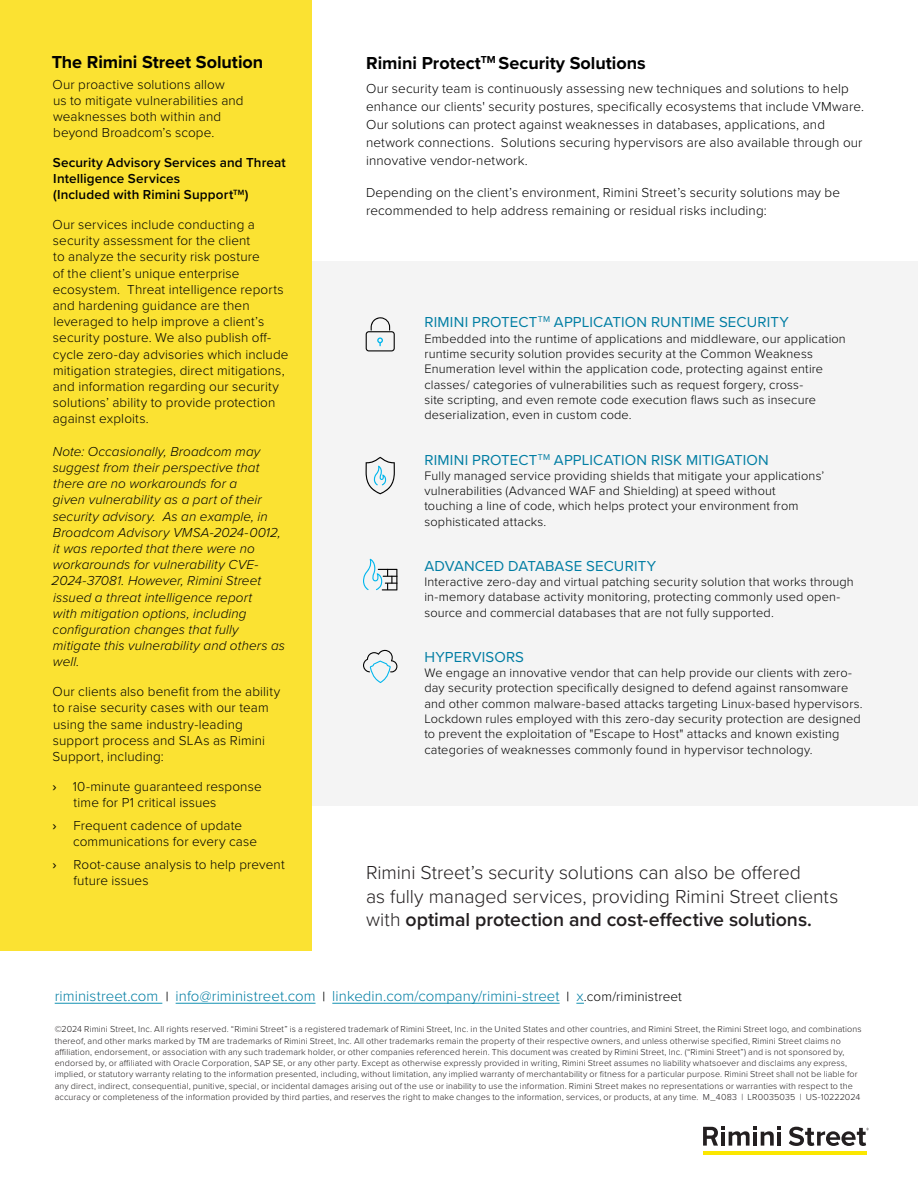
<style>
.page{position:relative;width:918px;height:1188px;background:#fff}
.page>*{position:absolute;margin:0;border:0;box-sizing:border-box;transform-origin:0 0}
.Callout{font:300 19.5px/23.4px "Proxima Nova";letter-spacing:-.005em;color:#231f20}
.t1{font:700 18px "Proxima Nova";color:#010101}
.Smaller_body_copy{font:15px "Proxima Nova";letter-spacing:.01em;color:#007da3}
.t2{font:300 15px "Proxima Nova";letter-spacing:.005em;color:#007da3}
.Smaller_body_copy-2{font:300 13.5px/16.2px "Proxima Nova";letter-spacing:.01em;color:#010101}
.Smaller_body_copy-3{font:italic 300 13.5px/16.2px "Proxima Nova";letter-spacing:.005em;color:#010101}
.Smaller_body_copy-4{font:600 13.5px/16.2px "Proxima Nova";letter-spacing:.01em;color:#010101}
.Smaller_body_copy-5{font:300 12.75px/15.3px "Proxima Nova";letter-spacing:.01em;color:#010101}
.t3{font:300 9px/11.2px "Proxima Nova";letter-spacing:.015em;color:#231f20}
.s1{font-weight:500}
.s2{font-weight:600}
.s3{font-weight:400;font-size:13.5px;color:#010101}
.s4{font-size:13.5px;color:#010101}
</style>
<div class="page">
<hr style="left:55px;top:1003px;width:107px;height:1px;background:#1291b3">
<hr style="left:176px;top:1003px;width:140px;height:1px;background:#1291b3">
<hr style="left:332px;top:1003px;width:228px;height:1px;background:#1291b3">
<svg style="left:703px;top:1127px;width:78px;height:19px"></svg>
<hr style="left:777px;top:1132px;width:4px;height:14px;background:#231f20">
<svg style="left:789px;top:1127px;width:80px;height:19px"></svg>
<hr style="left:703px;top:1152px;width:163px;height:3px;background:#fbe700">
<div style="left:312px;top:261px;width:606px;height:545px;background:#f4f4f4"></div>
<div style="left:0;top:0;width:312px;height:950px;background:#fbe232"></div>
<svg style="left:366px;top:317px;width:29px;height:34px"></svg>
<svg style="left:366px;top:457px;width:29px;height:37px"></svg>
<svg style="left:363px;top:559px;width:34px;height:31px"></svg>
<svg style="left:363px;top:650px;width:34px;height:33px"></svg>
<p class="t1" style="left:52px;top:48px;width:213px">The Rimini Street Solution</p>
<p class="Smaller_body_copy-2" style="left:52px;top:75px;width:193px">Our proactive solutions allow<br>us to mitigate vulnerabilities and weaknesses both within and beyond Broadcom’s scope.</p>
<p class="Smaller_body_copy-4" style="left:53px;top:154px;width:234px">Security Advisory Services and Threat<br>Intelligence Services<br>(Included with Rimini Support<sup>TM</sup>)</p>
<p class="Smaller_body_copy-2" style="left:52px;top:216px;width:238px">Our services include conducting a security assessment for the client<br>to analyze the security risk posture<br>of the client’s unique enterprise ecosystem. Threat intelligence reports and hardening guidance are then leveraged to help improve a client’s security posture. We also publish off&shy;cycle zero-day advisories which include mitigation strategies, direct mitigations, and information regarding our security solutions’ ability to provide protection against exploits.</p>
<p class="Smaller_body_copy-3" style="left:52px;top:443px;width:235px">Note: Occasionally, Broadcom may suggest from their perspective that there are no workarounds for a<br>given vulnerability as a part of their security advisory. As an example, in Broadcom Advisory VMSA-2024-0012, it was reported that there were no workarounds for vulnerability CVE-2024-37081. However, Rimini Street issued a threat intelligence report<br>with mitigation options, including configuration changes that fully mitigate this vulnerability and others as well.</p>
<p class="Smaller_body_copy-2" style="left:52px;top:683px;width:229px">Our clients also benefit from the ability to raise security cases with our team using the same industry-leading support process and SLAs as Rimini Support, including:</p>
<p class="Smaller_body_copy-2" style="left:74px;top:777px;width:190px;text-indent:-21px"><span class="s1">›</span> 10-minute guaranteed response time for P1 critical issues</p>
<p class="Smaller_body_copy-2" style="left:73px;top:816px;width:186px;text-indent:-21px"><span class="s1">›</span> Frequent cadence of update communications for every case</p>
<p class="Smaller_body_copy-2" style="left:73px;top:856px;width:213px;text-indent:-21px"><span class="s1">›</span> Root-cause analysis to help prevent future issues</p>
<h3 class="t1" style="left:366px;top:50px;width:281px">Rimini Protect<sup>TM</sup> Security Solutions</h3>
<p class="Smaller_body_copy-2" style="left:366px;top:79px;width:499px;line-height:18px">Our security team is continuously assessing new techniques and solutions to help enhance our clients' security postures, specifically ecosystems that include VMware.<br>Our solutions can protect against weaknesses in databases, applications, and network connections. Solutions securing hypervisors are also available through our innovative vendor-network.</p>
<p class="Smaller_body_copy-2" style="left:366px;top:183px;width:476px;line-height:18px">Depending on the client’s environment, Rimini Street’s security solutions may be recommended to help address remaining or residual risks including:</p>
<p class="Smaller_body_copy" style="left:424px;top:311px;width:366px">RIMINI PROTECT<sup>TM</sup> APPLICATION RUNTIME SECURITY</p>
<p class="Smaller_body_copy-5" style="left:424px;top:330px;width:423px">Embedded into the runtime of applications and middleware, our application runtime security solution provides security at the Common Weakness Enumeration level within the application code, protecting against entire classes/ categories of vulnerabilities such as request forgery, cross-<br>site scripting, and even remote code execution flaws such as insecure deserialization, even in custom code.</p>
<p class="Smaller_body_copy" style="left:424px;top:448px;width:346px">RIMINI PROTECT<sup>TM</sup> APPLICATION RISK MITIGATION</p>
<p class="Smaller_body_copy-5" style="left:424px;top:467px;width:401px">Fully managed service providing shields that mitigate your applications’ vulnerabilities (Advanced WAF and Shielding) at speed without touching a line of code, which helps protect your environment from sophisticated attacks.</p>
<p class="Smaller_body_copy" style="left:424px;top:554px;width:233px">ADVANCED DATABASE SECURITY</p>
<p class="Smaller_body_copy-5" style="left:424px;top:573px;width:431px">Interactive zero-day and virtual patching security solution that works through in-memory database activity monitoring, protecting commonly used open&shy;source and commercial databases that are not fully supported.</p>
<p class="Smaller_body_copy" style="left:424px;top:646px;width:101px">HYPERVISORS</p>
<p class="Smaller_body_copy-5" style="left:424px;top:664px;width:440px">We engage an innovative vendor that can help provide our clients with zero&shy;day security protection specifically designed to defend against ransomware and other common malware-based attacks targeting Linux-based hypervisors.<br>Lockdown rules employed with this zero-day security protection are designed to prevent the exploitation of "Escape to Host" attacks and known existing categories of weaknesses commonly found in hypervisor technology.</p>
<p class="Callout" style="left:366px;top:860px;width:474px">Rimini Street’s security solutions can also be offered<br>as fully managed services, providing Rimini Street clients with <span class="s2">optimal protection and cost-effective solutions.</span></p>
<h3 class="t2" style="left:55px;top:985px;width:629px">riministreet.com <span class="s3">|</span> info@riministreet.com <span class="s3">|</span> linkedin.com/company/rimini-street <span class="s3">|</span> x<span class="s4">.com/riministreet</span></h3>
<p class="t3" style="left:55px;top:1023px;width:808px">©2024 Rimini Street, Inc. All rights reserved. “Rimini Street” is a registered trademark of Rimini Street, Inc. in the United States and other countries, and Rimini Street, the Rimini Street logo, and combinations thereof, and other marks marked by TM are trademarks of Rimini Street, Inc. All other trademarks remain the property of their respective owners, and unless otherwise specified, Rimini Street claims no affiliation, endorsement, or association with any such trademark holder, or other companies referenced herein. This document was created by Rimini Street, Inc. (“Rimini Street”) and is not sponsored by, endorsed by, or affiliated with Oracle Corporation, SAP SE, or any other party. Except as otherwise expressly provided in writing, Rimini Street assumes no liability whatsoever and disclaims any express, implied, or statutory warranty relating to the information presented, including, without limitation, any implied warranty of merchantability or fitness for a particular purpose. Rimini Street shall not be liable for any direct, indirect, consequential, punitive, special, or incidental damages arising out of the use or inability to use the information. Rimini Street makes no representations or warranties with respect to the accuracy or completeness of the information provided by third parties, and reserves the right to make changes to the information, services, or products, at any time. M_4083 | LR0035035 | US-10222024</p>
</div>
